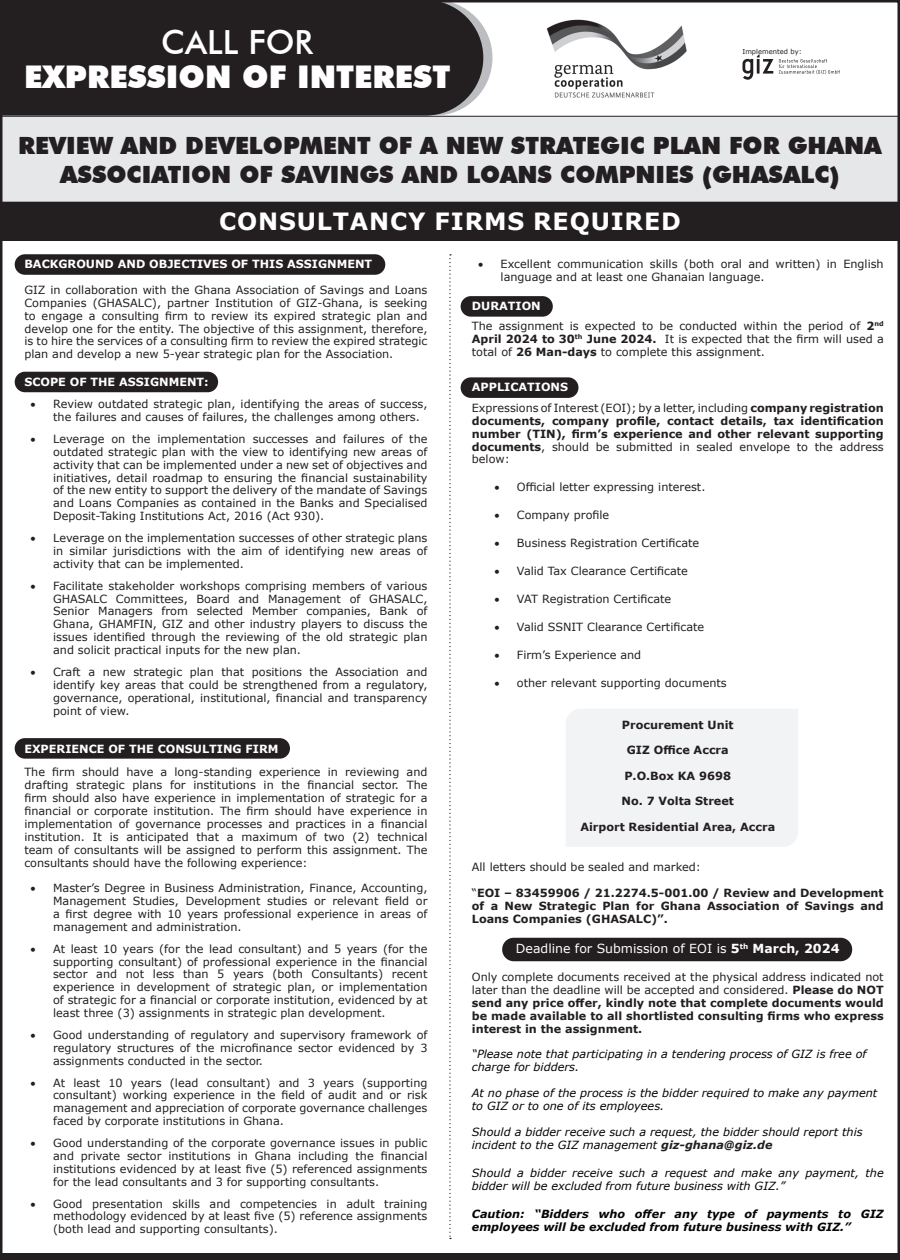
<style>
.page{position:relative;width:900px;height:1260px;background:#fff}
.page>*{position:absolute;margin:0;border:0;box-sizing:border-box;transform-origin:0 0}
.t1{font:500 33.25px "Futura BT";color:#fff}
.t2{font:900 31.25px "Futura BT";color:#fff}
.t3{font:900 23.75px/28.8px "Futura BT";color:#231f20;text-align:center}
.t4{font:700 23.75px "Verdana";letter-spacing:.035em;color:#fff}
.t5{font:12.5px "Verdana";color:#fff}
.t6{font:11.25px/13px "Verdana";color:#231f20;text-align:justify}
.t7{font:700 11.25px/12.9px "Verdana";color:#231f20;text-align:justify}
.t8{font:italic 11.25px/12.9px "Verdana";color:#040503}
.t9{font:italic 700 11.25px/13px "Verdana";color:#040503}
.t10{font:700 11.25px "Verdana";color:#fff}
.t11{font:6.75px "Verdana";color:#231f20}
.s1{font-weight:700;color:#fff}
.s2{font-weight:700}
.s3{font-weight:400}
.s4{font-weight:700;color:#231f20}
</style>
<div class="page">
<div style="left:502px;top:938px;width:350px;height:23px;background:#231f20;border-radius:12px"></div>
<div style="left:15px;top:372px;width:203px;height:20px;background:#231f20;border-radius:10px"></div>
<div style="left:15px;top:254px;width:370px;height:21px;background:#231f20;border-radius:10px"></div>
<div style="left:461px;top:296px;width:92px;height:21px;background:#231f20;border-radius:10px"></div>
<div style="left:461px;top:377px;width:118px;height:21px;background:#231f20;border-radius:10px"></div>
<div style="left:15px;top:738px;width:275px;height:21px;background:#231f20;border-radius:10px"></div>
<div style="left:0;top:116px;width:900px;height:86px;background:#e6e7e9"></div>
<div style="left:0;top:116px;width:900px;height:86px;border:1px solid #231f20"></div>
<div style="left:566px;top:709px;width:232px;height:138px;background:#f2f3f4"></div>
<img style="left:546px;top:19px;width:141px;height:79px">
<div style="left:3px;top:3px;width:480px;height:113px;background:#231f20"></div>
<div style="left:0;top:202px;width:900px;height:39px;background:#231f20"></div>
<svg style="left:449px;top:254px;width:2px;height:985px"></svg>
<div style="left:0;top:1253px;width:900px;height:7px;background:#231f20"></div>
<svg style="left:743px;top:54px;width:30px;height:26px"></svg>
<svg style="left:779px;top:59px;width:61px;height:15px"></svg>
<h1 class="t1" style="left:161px;top:22px;width:154px">CALL FOR</h1>
<h2 class="t2" style="left:24px;top:57px;width:428px">EXPRESSION OF INTEREST</h2>
<p class="t11" style="left:742px;top:47px;width:61px">Implemented by:</p>
<h3 class="t3" style="left:18px;top:131px;width:865px">REVIEW AND DEVELOPMENT OF A NEW STRATEGIC PLAN FOR GHANA<br>ASSOCIATION OF SAVINGS AND LOANS COMPNIES (GHASALC)</h3>
<h3 class="t4" style="left:219px;top:204px;width:463px">CONSULTANCY FIRMS REQUIRED</h3>
<p class="t10" style="left:24px;top:256px;width:349px">BACKGROUND AND OBJECTIVES OF THIS ASSIGNMENT</p>
<p class="t6" style="left:24px;top:283px;width:405px">GIZ in collaboration with the Ghana Association of Savings and Loans Companies (GHASALC), partner Institution of GIZ-Ghana, is seeking to engage a consulting firm to review its expired strategic plan and develop one for the entity. The objective of this assignment, therefore, is to hire the services of a consulting firm to review the expired strategic plan and develop a new 5-year strategic plan for the Association.</p>
<p class="t10" style="left:24px;top:374px;width:186px">SCOPE OF THE ASSIGNMENT:</p>
<p class="t6" style="left:53px;top:397px;width:376px;text-indent:-22px">• Review outdated strategic plan, identifying the areas of success, the failures and causes of failures, the challenges among others.</p>
<p class="t6" style="left:53px;top:432px;width:376px;text-indent:-22px">• Leverage on the implementation successes and failures of the outdated strategic plan with the view to identifying new areas of activity that can be implemented under a new set of objectives and initiatives, detail roadmap to ensuring the financial sustainability of the new entity to support the delivery of the mandate of Savings and Loans Companies as contained in the Banks and Specialised Deposit-Taking Institutions Act, 2016 (Act 930).</p>
<p class="t6" style="left:53px;top:531px;width:376px;text-indent:-22px">• Leverage on the implementation successes of other strategic plans in similar jurisdictions with the aim of identifying new areas of activity that can be implemented.</p>
<p class="t6" style="left:53px;top:579px;width:376px;text-indent:-22px">• Facilitate stakeholder workshops comprising members of various GHASALC Committees, Board and Management of GHASALC, Senior Managers from selected Member companies, Bank of Ghana, GHAMFIN, GIZ and other industry players to discuss the issues identified through the reviewing of the old strategic plan and solicit practical inputs for the new plan.</p>
<p class="t6" style="left:53px;top:665px;width:376px;text-indent:-22px">• Craft a new strategic plan that positions the Association and identify key areas that could be strengthened from a regulatory, governance, operational, institutional, financial and transparency point of view.</p>
<p class="t10" style="left:24px;top:741px;width:256px">EXPERIENCE OF THE CONSULTING FIRM</p>
<p class="t6" style="left:24px;top:765px;width:405px">The firm should have a long-standing experience in reviewing and drafting strategic plans for institutions in the financial sector. The firm should also have experience in implementation of strategic for a financial or corporate institution. The firm should have experience in implementation of governance processes and practices in a financial institution. It is anticipated that a maximum of two (2) technical team of consultants will be assigned to perform this assignment. The consultants should have the following experience:</p>
<p class="t6" style="left:53px;top:881px;width:376px;text-indent:-22px">• Master’s Degree in Business Administration, Finance, Accounting, Management Studies, Development studies or relevant field or a first degree with 10 years professional experience in areas of management and administration.</p>
<p class="t6" style="left:53px;top:942px;width:376px;text-indent:-22px">• At least 10 years (for the lead consultant) and 5 years (for the supporting consultant) of professional experience in the financial sector and not less than 5 years (both Consultants) recent experience in development of strategic plan, or implementation of strategic for a financial or corporate institution, evidenced by at least three (3) assignments in strategic plan development.</p>
<p class="t6" style="left:53px;top:1028px;width:376px;text-indent:-22px">• Good understanding of regulatory and supervisory framework of regulatory structures of the microfinance sector evidenced by 3 assignments conducted in the sector.</p>
<p class="t6" style="left:53px;top:1076px;width:376px;text-indent:-22px">• At least 10 years (lead consultant) and 3 years (supporting consultant) working experience in the field of audit and or risk management and appreciation of corporate governance challenges faced by corporate institutions in Ghana.</p>
<p class="t6" style="left:53px;top:1136px;width:376px;text-indent:-22px">• Good understanding of the corporate governance issues in public and private sector institutions in Ghana including the financial institutions evidenced by at least five (5) referenced assignments for the lead consultants and 3 for supporting consultants.</p>
<p class="t6" style="left:53px;top:1197px;width:376px;text-indent:-22px">• Good presentation skills and competencies in adult training methodology evidenced by at least five (5) reference assignments (both lead and supporting consultants).</p>
<p class="t6" style="left:501px;top:258px;width:385px;text-indent:-22px">• Excellent communication skills (both oral and written) in English language and at least one Ghanaian language.</p>
<p class="t6" style="left:472px;top:297px;width:413px;line-height:19.2px"><span class="s1">DURATION<br></span>The assignment is expected to be conducted within the period of <span class="s2">2</span><sup>nd</sup></p>
<p class="t6" style="left:472px;top:332px;width:413px"><span class="s2">April 2024 to 30</span><sup>th</sup> <span class="s2">June 2024.</span> It is expected that the firm will used a total of <span class="s2">26 Man-days</span> to complete this assignment.</p>
<p class="t6" style="left:472px;top:377px;width:413px;line-height:20.5px"><span class="s1">APPLICATIONS<br></span>Expressions of Interest (EOI); by a letter, including <span class="s2">company registration</span></p>
<p class="t7" style="left:472px;top:414px;width:413px">documents, company profile, contact details, tax identification number (TIN), firm’s experience and other relevant supporting documents<span class="s3">, should be submitted in sealed envelope to the address below:</span></p>
<p class="t6" style="left:494px;top:481px;width:213px">• Official letter expressing interest.</p>
<p class="t6" style="left:494px;top:509px;width:116px">• Company profile</p>
<p class="t6" style="left:494px;top:537px;width:206px">• Business Registration Certificate</p>
<p class="t6" style="left:494px;top:564px;width:195px">• Valid Tax Clearance Certificate</p>
<p class="t6" style="left:494px;top:592px;width:178px">• VAT Registration Certificate</p>
<p class="t6" style="left:494px;top:620px;width:211px">• Valid SSNIT Clearance Certificate</p>
<p class="t6" style="left:494px;top:648px;width:148px">• Firm’s Experience and</p>
<p class="t6" style="left:494px;top:676px;width:234px">• other relevant supporting documents</p>
<p class="t7" style="left:622px;top:718px;width:113px">Procurement Unit</p>
<p class="t7" style="left:627px;top:744px;width:103px">GIZ Office Accra</p>
<p class="t7" style="left:624px;top:769px;width:108px">P.O.Box KA 9698</p>
<p class="t7" style="left:622px;top:795px;width:114px">No. 7 Volta Street</p>
<p class="t7" style="left:580px;top:820px;width:196px">Airport Residential Area, Accra</p>
<p class="t6" style="left:472px;top:861px;width:231px">All letters should be sealed and marked:</p>
<p class="t7" style="left:472px;top:886px;width:413px"><span class="s3">“</span>EOI – 83459906 / 21.2274.5-001.00 / Review and Development of a New Strategic Plan for Ghana Association of Savings and Loans Companies (GHASALC)”.</p>
<p class="t5" style="left:516px;top:940px;width:325px">Deadline for Submission of EOI is <span class="s2">5</span><sup>th</sup> <span class="s2">March, 2024</span></p>
<p class="t7" style="left:472px;top:970px;width:413px"><span class="s3">Only complete documents received at the physical address indicated not later than the deadline will be accepted and considered.</span> Please do NOT send any price offer, kindly note that complete documents would be made available to all shortlisted consulting firms who express interest in the assignment.</p>
<p class="t8" style="left:472px;top:1048px;width:396px">“Please note that participating in a tendering process of GIZ is free of charge for bidders.</p>
<p class="t8" style="left:472px;top:1086px;width:407px">At no phase of the process is the bidder required to make any payment to GIZ or to one of its employees.</p>
<p class="t8" style="left:472px;top:1125px;width:392px">Should a bidder receive such a request, the bidder should report this incident to the GIZ management <span class="s4">giz-ghana@giz.de</span></p>
<p class="t8" style="left:472px;top:1166px;width:413px">Should a bidder receive such a request and make any payment, the bidder will be excluded from future business with GIZ.”</p>
<p class="t9" style="left:472px;top:1207px;width:413px">Caution: “Bidders who offer any type of payments to GIZ employees will be excluded from future business with GIZ.”</p>
</div>
